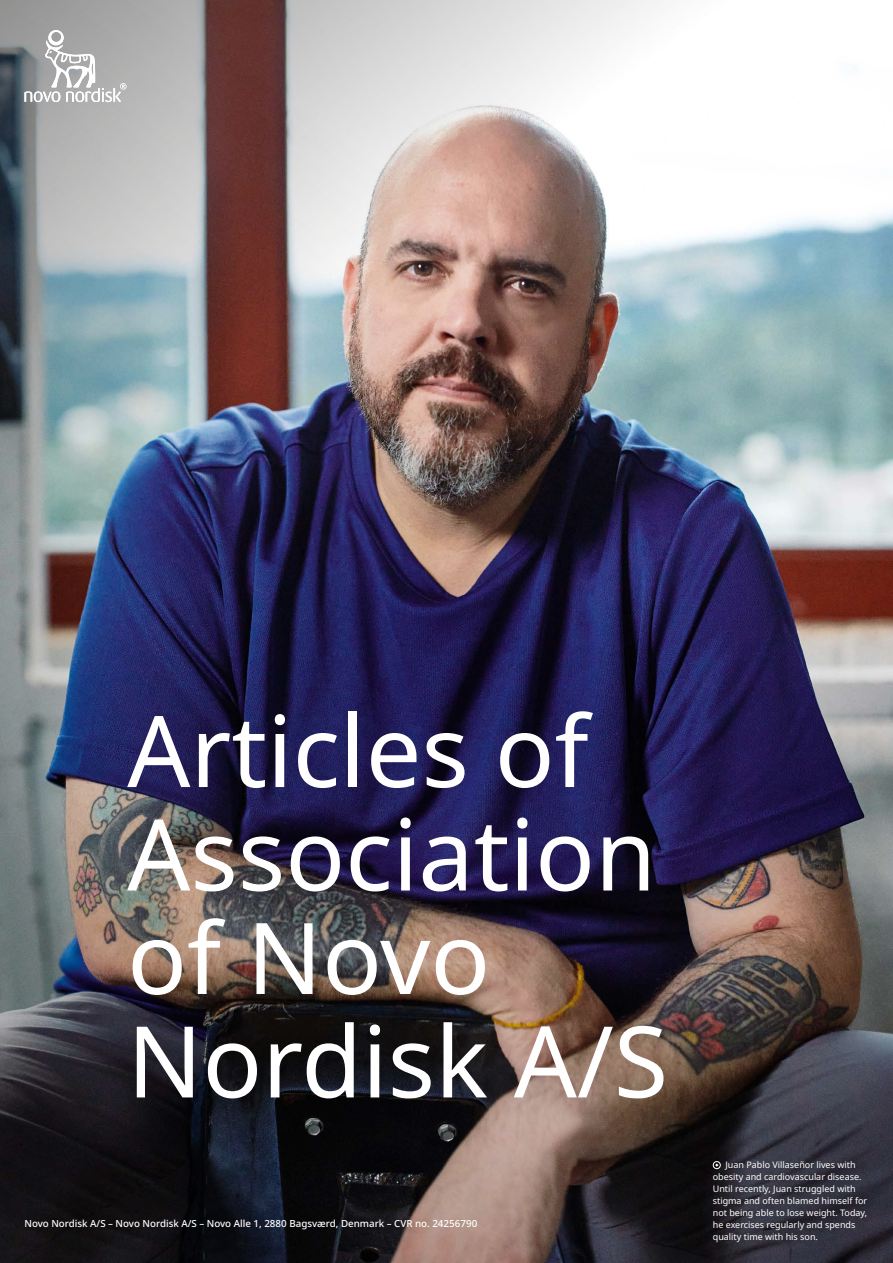
<style>
.page{position:relative;width:893px;height:1263px;background:#fff}
.page>*{position:absolute;margin:0;border:0;box-sizing:border-box;transform-origin:0 0}
.t1{font:99px/103.5px "Apis";color:#fff}
.t2{font:500 9.75px "Apis";color:#fff}
.t3{font:9px/12px "Apis";color:#fff}
</style>
<div class="page">
<img style="left:0;top:0;width:893px;height:1263px">
<svg style="left:24px;top:30px;width:102px;height:72px;background:#b3b4b4"></svg>
<svg style="left:712px;top:1161px;width:9px;height:8px"></svg>
<h1 class="t1" style="left:127px;top:702px;width:542px">Articles of<br>Association of Novo<br>Nordisk A/S</h1>
<p class="t2" style="left:24px;top:1217px;width:454px">Novo Nordisk A/S – Novo Nordisk A/S – Novo Alle 1, 2880 Bagsværd, Denmark – CVR no. 24256790</p>
<p class="t3" style="left:713px;top:1158px;width:156px;text-indent:13px">Juan Pablo Villaseñor lives with obesity and cardiovascular disease.<br>Until recently, Juan struggled with stigma and often blamed himself for not being able to lose weight. Today, he exercises regularly and spends quality time with his son.</p>
</div>
